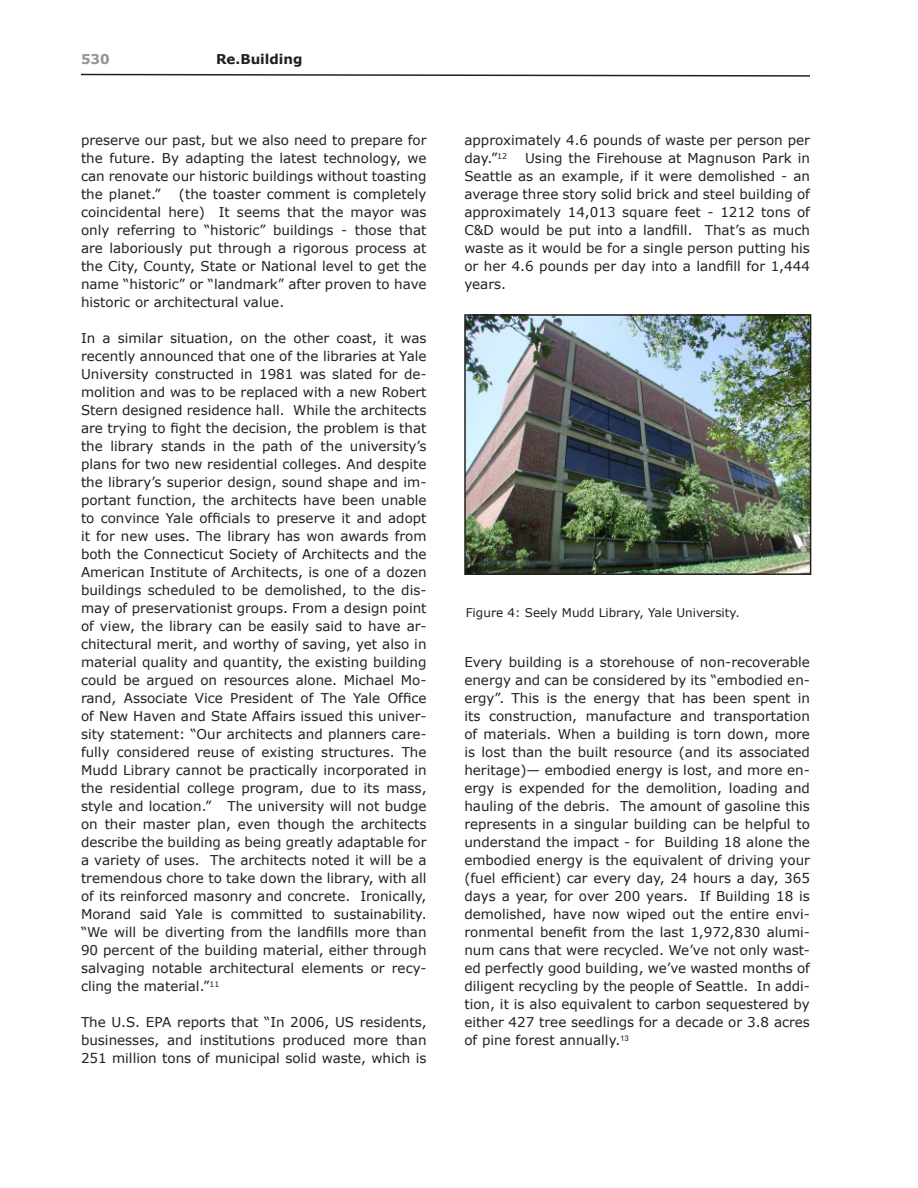
<style>
.page{position:relative;width:918px;height:1188px;background:#fff}
.page>*{position:absolute;margin:0;border:0;box-sizing:border-box;transform-origin:0 0}
.t1{font:13.5px/18px "Verdana";color:#231f20;text-align:justify}
.t2{font:700 13.5px "Verdana";color:#231f20}
.t3{font:700 13.5px "Verdana";color:#939598}
.t4{font:12px "Verdana";color:#231f20}
</style>
<div class="page">
<svg style="left:81px;top:73px;width:729px;height:4px"></svg>
<img style="left:467px;top:317px;width:341px;height:255px">
<div style="left:464px;top:314px;width:347px;height:261px;border:2px solid #231f20"></div>
<p class="t3" style="left:81px;top:51px;width:30px">530</p>
<p class="t2" style="left:216px;top:51px;width:88px">Re.Building</p>
<p class="t1" style="left:81px;top:132px;width:347px">preserve our past, but we also need to prepare for the future. By adapting the latest technology, we can renovate our historic buildings without toasting the planet.”</p>
<p class="t1" style="left:81px;top:186px;width:347px;text-indent:98px">(the toaster comment is completely coincidental here) It seems that the mayor was only referring to “historic” buildings - those that are laboriously put through a rigorous process at the City, County, State or National level to get the name “historic” or “landmark” after proven to have historic or architectural value.</p>
<p class="t1" style="left:81px;top:330px;width:347px">In a similar situation, on the other coast, it was recently announced that one of the libraries at Yale University constructed in 1981 was slated for de&shy;molition and was to be replaced with a new Robert Stern designed residence hall. While the architects are trying to fight the decision, the problem is that the library stands in the path of the university’s plans for two new residential colleges. And despite the library’s superior design, sound shape and im&shy;portant function, the architects have been unable to convince Yale officials to preserve it and adopt it for new uses. The library has won awards from both the Connecticut Society of Architects and the American Institute of Architects, is one of a dozen buildings scheduled to be demolished, to the dis&shy;may of preservationist groups. From a design point of view, the library can be easily said to have ar&shy;chitectural merit, and worthy of saving, yet also in material quality and quantity, the existing building could be argued on resources alone. Michael Mo&shy;rand, Associate Vice President of The Yale Office of New Haven and State Affairs issued this univer&shy;sity statement: “Our architects and planners care&shy;fully considered reuse of existing structures. The Mudd Library cannot be practically incorporated in the residential college program, due to its mass, style and location.” The university will not budge on their master plan, even though the architects describe the building as being greatly adaptable for a variety of uses. The architects noted it will be a tremendous chore to take down the library, with all of its reinforced masonry and concrete. Ironically, Morand said Yale is committed to sustainability. “We will be diverting from the landfills more than 90 percent of the building material, either through salvaging notable architectural elements or recy&shy;cling the material.”<sup>11</sup></p>
<p class="t1" style="left:81px;top:1014px;width:347px">The U.S. EPA reports that “In 2006, US residents, businesses, and institutions produced more than 251 million tons of municipal solid waste, which is</p>
<p class="t1" style="left:464px;top:132px;width:347px">approximately 4.6 pounds of waste per person per day.”<sup>12</sup></p>
<p class="t1" style="left:464px;top:150px;width:347px;text-indent:61px">Using the Firehouse at Magnuson Park in Seattle as an example, if it were demolished - an average three story solid brick and steel building of approximately 14,013 square feet - 1212 tons of C&amp;D would be put into a landfill. That’s as much waste as it would be for a single person putting his or her 4.6 pounds per day into a landfill for 1,444 years.</p>
<p class="t4" style="left:466px;top:605px;width:276px">Figure 4: Seely Mudd Library, Yale University.</p>
<p class="t1" style="left:464px;top:654px;width:347px">Every building is a storehouse of non-recoverable energy and can be considered by its “embodied en&shy;ergy”. This is the energy that has been spent in its construction, manufacture and transportation of materials. When a building is torn down, more is lost than the built resource (and its associated heritage)— embodied energy is lost, and more en&shy;ergy is expended for the demolition, loading and hauling of the debris. The amount of gasoline this represents in a singular building can be helpful to understand the impact - for Building 18 alone the embodied energy is the equivalent of driving your (fuel efficient) car every day, 24 hours a day, 365 days a year, for over 200 years. If Building 18 is demolished, have now wiped out the entire envi&shy;ronmental benefit from the last 1,972,830 alumi&shy;num cans that were recycled. We’ve not only wast&shy;ed perfectly good building, we’ve wasted months of diligent recycling by the people of Seattle. In addi&shy;tion, it is also equivalent to carbon sequestered by either 427 tree seedlings for a decade or 3.8 acres of pine forest annually.<sup>13</sup></p>
</div>
